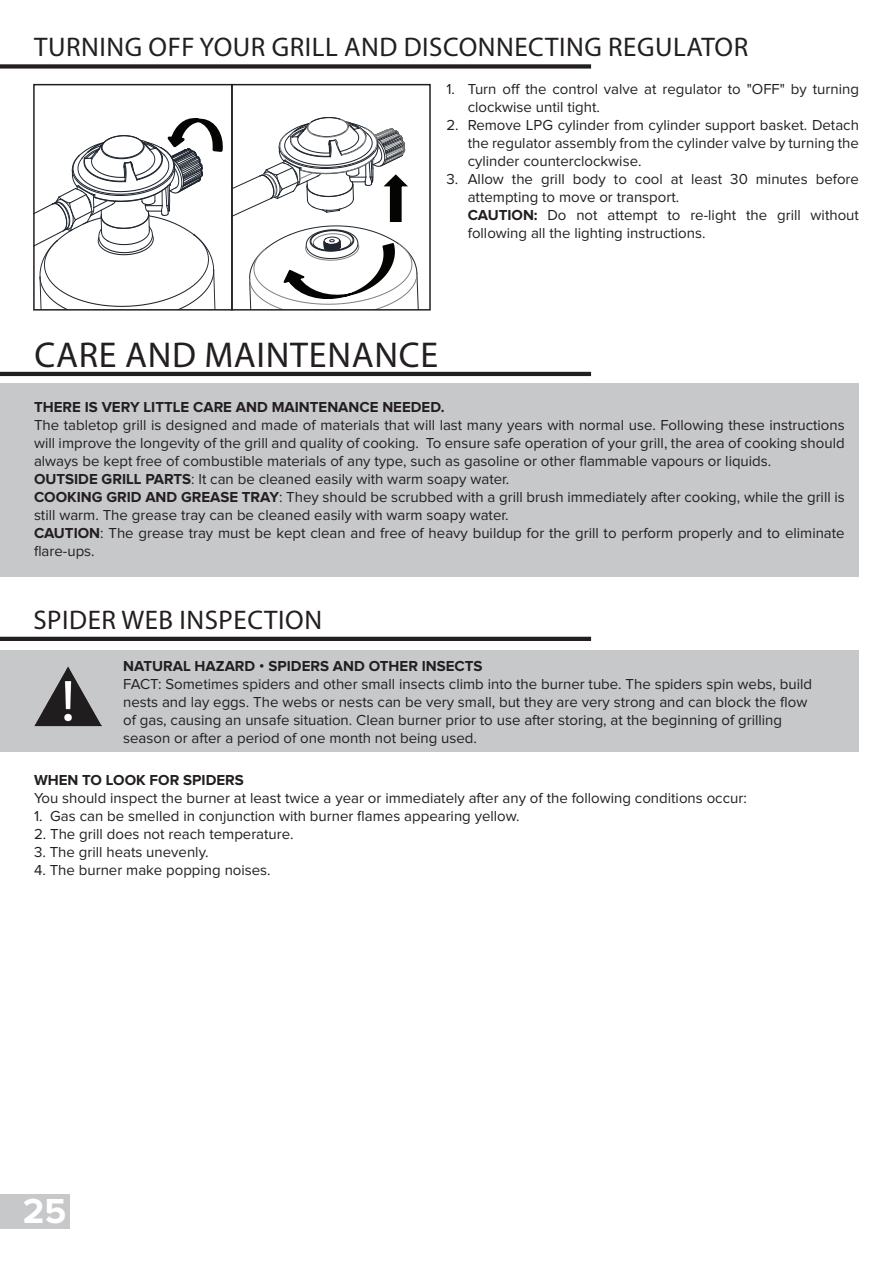
<style>
.page{position:relative;width:893px;height:1263px;background:#fff}
.page>*{position:absolute;margin:0;border:0;box-sizing:border-box;transform-origin:0 0}
.t1{font:36px "Myriad Pro";letter-spacing:.02em;color:#231f20}
.t2{font:700 36px "Proxima Nova";color:#fff}
.t3{font:27px "Myriad Pro";letter-spacing:.02em;color:#231f20}
.t4{font:15px/18px "Proxima Nova";color:#231f20}
.t5{font:700 15px "Proxima Nova";color:#231f20}
.s1{font-weight:700}
</style>
<div class="page">
<div style="left:0;top:1195px;width:70px;height:34px;background:#c7c8ca"></div>
<div style="left:0;top:64px;width:591px;height:5px;background:#231f20"></div>
<div style="left:0;top:383px;width:859px;height:194px;background:#c7c8ca"></div>
<div style="left:0;top:650px;width:858px;height:102px;background:#c7c8ca"></div>
<hr style="left:0;top:637px;width:591px;height:4px;background:#231f20">
<img style="left:34px;top:667px;width:68px;height:60px">
<svg style="left:34px;top:85px;width:396px;height:225px"></svg>
<hr style="left:0;top:372px;width:591px;height:4px;background:#231f20">
<h2 class="t3" style="left:34px;top:30px;width:715px">TURNING OFF YOUR GRILL AND DISCONNECTING REGULATOR</h2>
<p class="t4" style="left:468px;top:80px;width:393px;text-indent:-21px">1. Turn off the control valve at regulator to "OFF" by turning clockwise until tight.</p>
<p class="t4" style="left:468px;top:116px;width:393px;text-align:justify;text-indent:-21px">2. Remove LPG cylinder from cylinder support basket. Detach the regulator assembly from the cylinder valve by turning the cylinder counterclockwise.</p>
<p class="t4" style="left:468px;top:170px;width:393px;text-indent:-21px">3. Allow the grill body to cool at least 30 minutes before attempting to move or transport.<br><span class="s1">CAUTION:</span> Do not attempt to re-light the grill without following all the lighting instructions.</p>
<h1 class="t1" style="left:34px;top:332px;width:405px">CARE AND MAINTENANCE</h1>
<p class="t5" style="left:34px;top:400px;width:412px">THERE IS VERY LITTLE CARE AND MAINTENANCE NEEDED.</p>
<p class="t4" style="left:34px;top:416px;width:812px">The tabletop grill is designed and made of materials that will last many years with normal use. Following these instructions will improve the longevity of the grill and quality of cooking. To ensure safe operation of your grill, the area of cooking should always be kept free of combustible materials of any type, such as gasoline or other flammable vapours or liquids.<br><span class="s1">OUTSIDE GRILL PARTS</span>: It can be cleaned easily with warm soapy water.<br><span class="s1">COOKING GRID AND GREASE TRAY</span>: They should be scrubbed with a grill brush immediately after cooking, while the grill is still warm. The grease tray can be cleaned easily with warm soapy water.<br><span class="s1">CAUTION</span>: The grease tray must be kept clean and free of heavy buildup for the grill to perform properly and to eliminate flare-ups.</p>
<h2 class="t3" style="left:33px;top:603px;width:290px">SPIDER WEB INSPECTION</h2>
<p class="t5" style="left:123px;top:659px;width:361px">NATURAL HAZARD • SPIDERS AND OTHER INSECTS</p>
<p class="t4" style="left:123px;top:675px;width:691px">FACT: Sometimes spiders and other small insects climb into the burner tube. The spiders spin webs, build nests and lay eggs. The webs or nests can be very small, but they are very strong and can block the flow of gas, causing an unsafe situation. Clean burner prior to use after storing, at the beginning of grilling season or after a period of one month not being used.</p>
<p class="t5" style="left:34px;top:773px;width:211px">WHEN TO LOOK FOR SPIDERS</p>
<p class="t4" style="left:34px;top:790px;width:714px">You should inspect the burner at least twice a year or immediately after any of the following conditions occur:</p>
<p class="t4" style="left:34px;top:808px;width:487px">1. Gas can be smelled in conjunction with burner flames appearing yellow.</p>
<p class="t4" style="left:34px;top:826px;width:261px">2. The grill does not reach temperature.</p>
<p class="t4" style="left:34px;top:844px;width:176px">3. The grill heats unevenly.</p>
<p class="t4" style="left:34px;top:862px;width:238px">4. The burner make popping noises.</p>
<h1 class="t2" style="left:23px;top:1195px;width:45px">25</h1>
</div>
